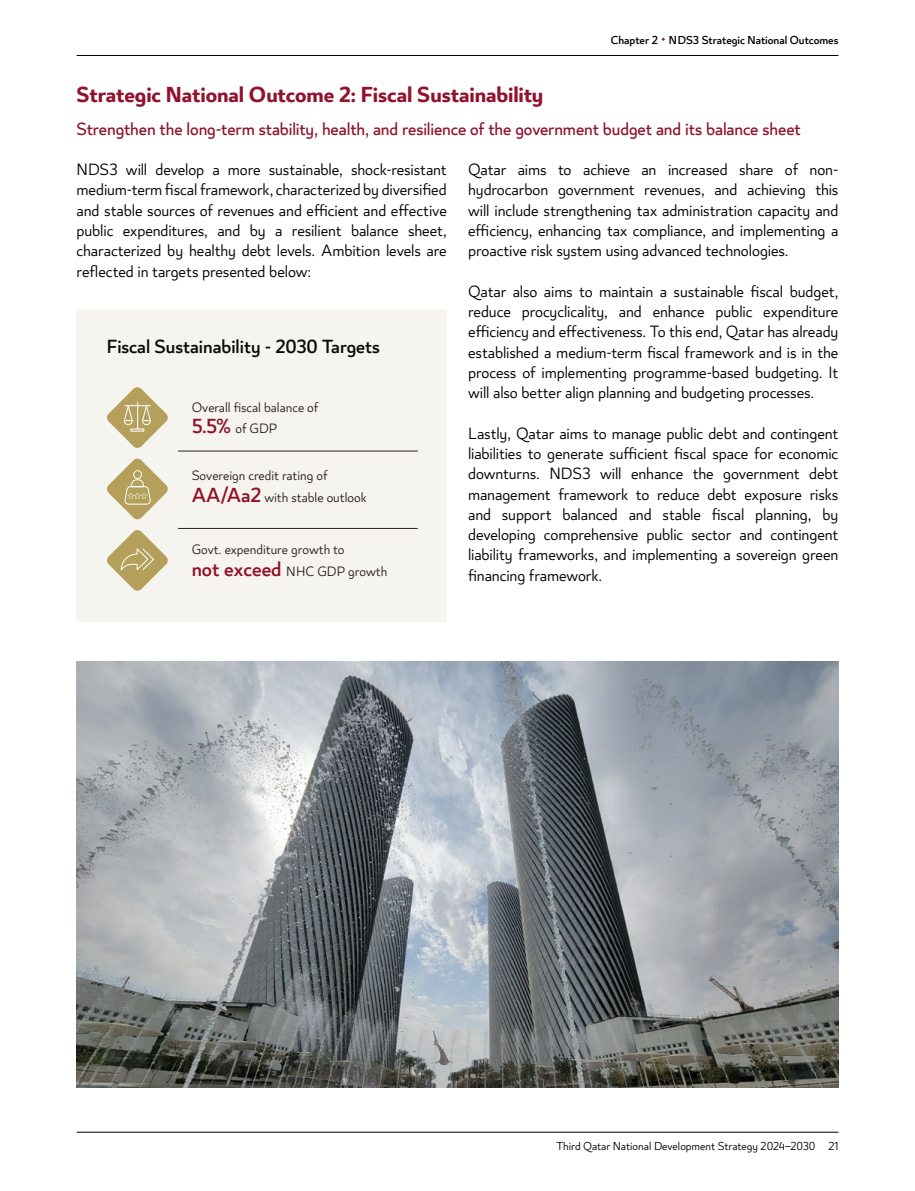
<style>
.page{position:relative;width:915px;height:1191px;background:#fff}
.page>*{position:absolute;margin:0;border:0;box-sizing:border-box;transform-origin:0 0}
.t1{font:700 24px "Lusail";letter-spacing:-.005em;color:#90122e}
.t2{font:500 21px "Lusail";color:#0c0a05}
.t3{font:19.5px "Lusail";letter-spacing:-.005em;color:#90122e}
.t4{font:300 18px/20.2px "Lusail";letter-spacing:-.005em;color:#000;text-align:justify}
.t5{font:300 15px/21.8px "Lusail";color:#27211f}
.t6{font:300 12.75px "Lusail";color:#000}
.t7{font:500 12.75px "Lusail";color:#000}
.s1{font-weight:500;font-size:22.5px;color:#92122a}
</style>
<div class="page">
<hr style="left:77px;top:1132px;width:761px;height:1px;background:#000">
<hr style="left:77px;top:55px;width:761px;height:1px;background:#000">
<div style="left:77px;top:309px;width:369px;height:313px;background:#f6f4ee"></div>
<svg style="left:107px;top:387px;width:61px;height:61px"></svg>
<div style="left:130px;top:428px;width:14px;height:3px;border:1px solid #fff"></div>
<svg style="left:107px;top:458px;width:61px;height:62px"></svg>
<svg style="left:107px;top:530px;width:61px;height:61px"></svg>
<hr style="left:178px;top:451px;width:239px;height:1px;background:#27211f">
<hr style="left:178px;top:528px;width:239px;height:1px;background:#27211f">
<img style="left:77px;top:662px;width:761px;height:425px">
<p class="t7" style="left:610px;top:32px;width:229px">Chapter 2 <sup>◊</sup> NDS3 Strategic National Outcomes</p>
<h1 class="t1" style="left:77px;top:79px;width:468px">Strategic National Outcome 2: Fiscal Sustainability</h1>
<p class="t3" style="left:77px;top:117px;width:725px">Strengthen the long-term stability, health, and resilience of the government budget and its balance sheet</p>
<p class="t4" style="left:77px;top:161px;width:371px">NDS3 will develop a more sustainable, shock-resistant medium-term fiscal framework, characterized by diversified and stable sources of revenues and efficient and effective public expenditures, and by a resilient balance sheet, characterized by healthy debt levels. Ambition levels are reflected in targets presented below:</p>
<p class="t2" style="left:107px;top:333px;width:274px">Fiscal Sustainability - 2030 Targets</p>
<p class="t5" style="left:192px;top:397px;width:128px">Overall fiscal balance of<br><span class="s1">5.5%</span> of GDP</p>
<p class="t5" style="left:192px;top:465px;width:176px">Sovereign credit rating of<br><span class="s1">AA/Aa2</span> with stable outlook</p>
<p class="t5" style="left:192px;top:540px;width:197px">Govt. expenditure growth to<br><span class="s1">not exceed</span> NHC GDP growth</p>
<p class="t4" style="left:468px;top:161px;width:371px">Qatar aims to achieve an increased share of non&shy;hydrocarbon government revenues, and achieving this will include strengthening tax administration capacity and efficiency, enhancing tax compliance, and implementing a proactive risk system using advanced technologies.</p>
<p class="t4" style="left:468px;top:282px;width:371px">Qatar also aims to maintain a sustainable fiscal budget, reduce procyclicality, and enhance public expenditure efficiency and effectiveness. To this end, Qatar has already established a medium-term fiscal framework and is in the process of implementing programme-based budgeting. It will also better align planning and budgeting processes.</p>
<p class="t4" style="left:468px;top:424px;width:371px">Lastly, Qatar aims to manage public debt and contingent liabilities to generate sufficient fiscal space for economic downturns. NDS3 will enhance the government debt management framework to reduce debt exposure risks and support balanced and stable fiscal planning, by developing comprehensive public sector and contingent liability frameworks, and implementing a sovereign green financing framework.</p>
<p class="t6" style="left:556px;top:1138px;width:283px">Third Qatar National Development Strategy 2024–2030 21</p>
</div>
